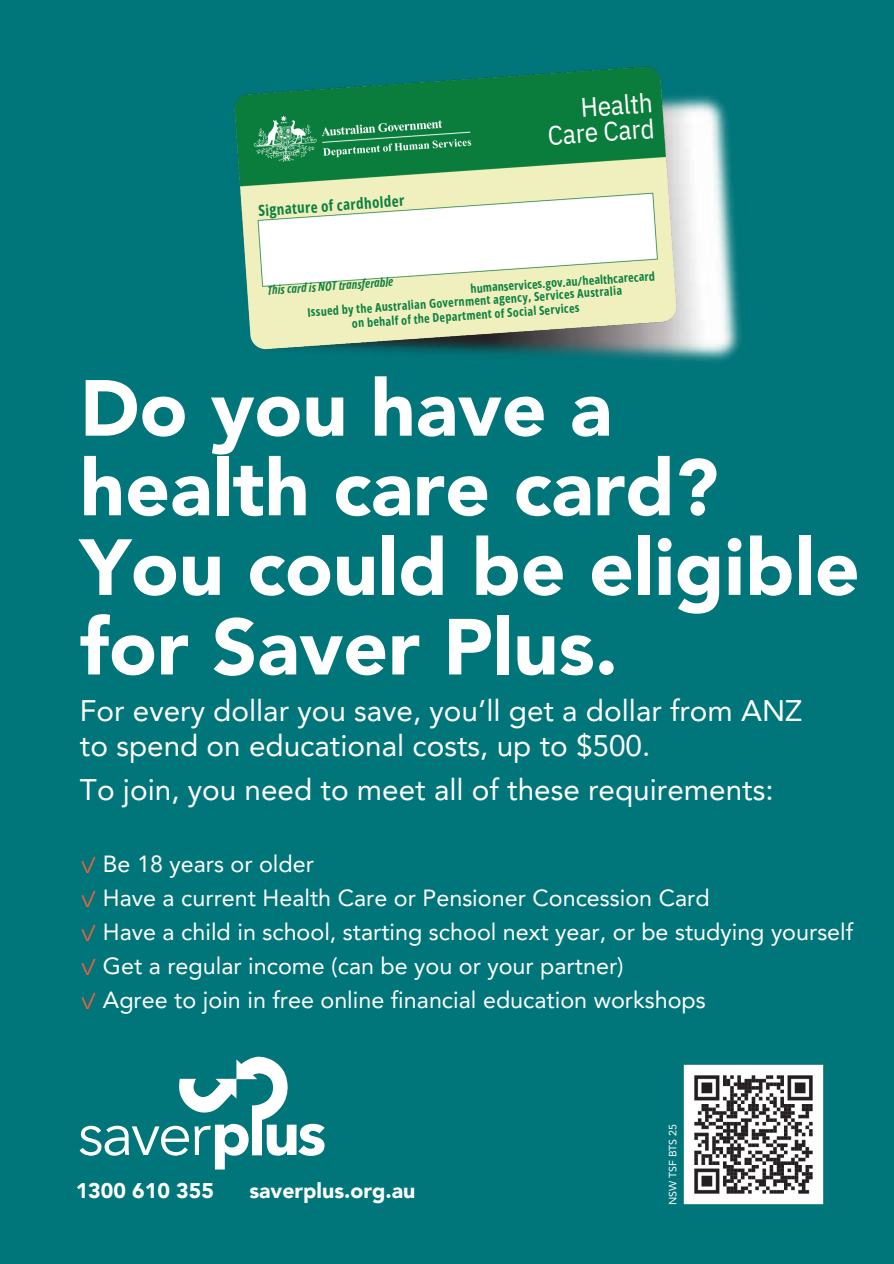
<style>
.page{position:relative;width:894px;height:1264px;background:#fff}
.page>*{position:absolute;margin:0;border:0;box-sizing:border-box;transform-origin:0 0}
.t1{font:900 78.45px/79.5px "Avenir LT Pro";color:#fff}
.t2{font:29.7px/35px "Avenir LT Pro";color:#fff}
.t3{font:26.85px/25.5px "IBM Plex Sans Cond";color:#fff;text-align:right}
.t4{font:23.4px "Avenir LT Pro";color:#fff}
.t5{font:900 21.15px "Avenir LT Pro";color:#fff}
.t6{font:700 15.15px "Open Sans Condensed";color:#0d8140}
.t7{font:700 12.15px/14.2px "Open Sans Condensed";color:#0d8140;text-align:center}
.t8{font:italic 700 12.15px "Open Sans Condensed";color:#0d8140}
.t9{font:10.65px "Avenir LT Pro";color:#fff}
.s1{font-family:"IBM Plex Sans Cond";color:#f15f3f}
</style>
<div class="page">
<div style="left:0;top:0;width:893px;height:1263px;background:#00757a"></div>
<svg style="left:80px;top:1056px;width:244px;height:113px"></svg>
<img style="left:673px;top:95px;width:68px;height:267px">
<img style="left:234px;top:66px;width:452px;height:294px">
<img style="left:683px;top:1064px;width:141px;height:141px">
<h1 class="t6" style="left:257px;top:200px;width:148px;rotate:-4deg">Signature of cardholder</h1>
<p class="t3" style="left:545px;top:97px;width:108px;rotate:-4deg">Health<br>Care Card</p>
<h4 class="t8" style="left:267px;top:282px;width:128px;rotate:-4deg">This card is NOT transferable</h4>
<h5 class="t7" style="left:470px;top:281px;width:186px;rotate:-4deg">humanservices.gov.au/healthcarecard</h5>
<h5 class="t7" style="left:307px;top:305px;width:316px;rotate:-4deg">Issued by the Australian Government agency, Services Australia on behalf of the Department of Social Services</h5>
<p class="t1" style="left:80px;top:376px;width:781px">Do you have a health care card?<br>You could be eligible for Saver Plus.</p>
<p class="t2" style="left:80px;top:695px;width:723px">For every dollar you save, you’ll get a dollar from ANZ to spend on educational costs, up to $500.</p>
<p class="t2" style="left:80px;top:775px;width:695px">To join, you need to meet all of these requirements:</p>
<h5 class="t4" style="left:79px;top:854px;width:236px"><span class="s1">✓</span> Be 18 years or older</h5>
<h1 class="t4" style="left:79px;top:888px;width:632px"><span class="s1">✓</span> Have a current Health Care or Pensioner Concession Card</h1>
<p class="t4" style="left:79px;top:922px;width:775px"><span class="s1">✓</span> Have a child in school, starting school next year, or be studying yourself</p>
<h3 class="t4" style="left:79px;top:956px;width:546px"><span class="s1">✓</span> Get a regular income (can be you or your partner)</h3>
<p class="t4" style="left:79px;top:990px;width:628px"><span class="s1">✓</span> Agree to join in free online financial education workshops</p>
<p class="t5" style="left:76px;top:1181px;width:140px">1300 610 355</p>
<h3 class="t5" style="left:249px;top:1181px;width:167px">saverplus.org.au</h3>
<h2 class="t9" style="left:668px;top:1205px;width:83px;rotate:-90deg">NSW TSF BTS 25</h2>
</div>
